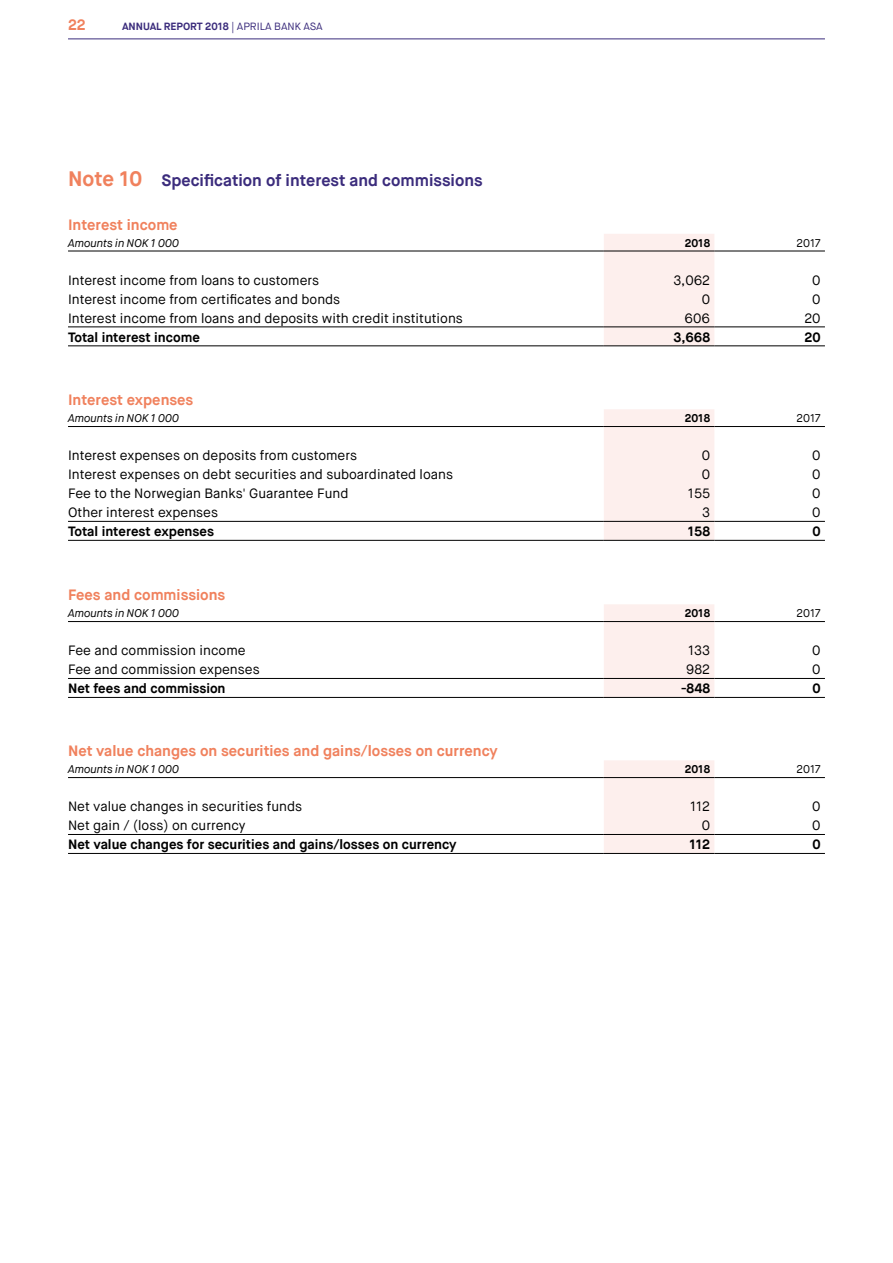
<style>
.page{position:relative;width:893px;height:1263px;background:#fff}
.page>*{position:absolute;margin:0;border:0;box-sizing:border-box;transform-origin:0 0}
.t1{font:700 16.5px "Maison Neue";color:#3b2c7c}
.t2{font:700 15px "Maison Neue";color:#f0815d}
.t3{font:13.5px "Maison Neue";color:#000}
.t4{font:700 13.5px "Maison Neue";color:#000}
.t5{font:italic 11.25px "Maison Neue";color:#000}
.t6{font:700 11.25px "Maison Neue";color:#000}
.t7{font:11.25px "Maison Neue";color:#000}
.t8{font:700 10.5px "Maison Neue";color:#3b2c7c}
.s1{font-weight:400}
.s2{font-size:21px;color:#f0815d}
</style>
<div class="page">
<hr style="left:68px;top:39px;width:757px;height:1px;background:#3b2c7c">
<div style="left:604px;top:234px;width:110px;height:112px;background:#fdefed"></div>
<hr style="left:68px;top:251px;width:536px;height:1px;background:#000">
<hr style="left:604px;top:251px;width:110px;height:1px;background:#000">
<hr style="left:714px;top:251px;width:111px;height:1px;background:#000">
<hr style="left:68px;top:327px;width:536px;height:1px;background:#000">
<hr style="left:604px;top:327px;width:110px;height:1px;background:#000">
<hr style="left:714px;top:327px;width:111px;height:1px;background:#000">
<hr style="left:68px;top:346px;width:536px;height:1px;background:#000">
<hr style="left:604px;top:346px;width:110px;height:1px;background:#000">
<hr style="left:714px;top:346px;width:111px;height:1px;background:#000">
<div style="left:604px;top:409px;width:110px;height:131px;background:#fdefed"></div>
<hr style="left:68px;top:426px;width:536px;height:1px;background:#000">
<hr style="left:604px;top:426px;width:110px;height:1px;background:#000">
<hr style="left:714px;top:426px;width:111px;height:1px;background:#000">
<hr style="left:68px;top:521px;width:536px;height:1px;background:#000">
<hr style="left:604px;top:521px;width:110px;height:1px;background:#000">
<hr style="left:714px;top:521px;width:111px;height:1px;background:#000">
<hr style="left:68px;top:540px;width:536px;height:1px;background:#000">
<hr style="left:604px;top:540px;width:110px;height:1px;background:#000">
<hr style="left:714px;top:540px;width:111px;height:1px;background:#000">
<div style="left:604px;top:604px;width:110px;height:93px;background:#fdefed"></div>
<hr style="left:68px;top:621px;width:536px;height:1px;background:#000">
<hr style="left:604px;top:621px;width:110px;height:1px;background:#000">
<hr style="left:714px;top:621px;width:111px;height:1px;background:#000">
<hr style="left:68px;top:678px;width:536px;height:1px;background:#000">
<hr style="left:604px;top:678px;width:110px;height:1px;background:#000">
<hr style="left:714px;top:678px;width:111px;height:1px;background:#000">
<hr style="left:68px;top:697px;width:536px;height:1px;background:#000">
<hr style="left:604px;top:697px;width:110px;height:1px;background:#000">
<hr style="left:714px;top:697px;width:111px;height:1px;background:#000">
<div style="left:604px;top:760px;width:110px;height:93px;background:#fdefed"></div>
<hr style="left:68px;top:777px;width:536px;height:1px;background:#000">
<hr style="left:604px;top:777px;width:110px;height:1px;background:#000">
<hr style="left:714px;top:777px;width:111px;height:1px;background:#000">
<hr style="left:68px;top:834px;width:536px;height:1px;background:#000">
<hr style="left:604px;top:834px;width:110px;height:1px;background:#000">
<hr style="left:714px;top:834px;width:111px;height:1px;background:#000">
<hr style="left:68px;top:853px;width:536px;height:1px;background:#000">
<hr style="left:604px;top:853px;width:110px;height:1px;background:#000">
<hr style="left:714px;top:853px;width:111px;height:1px;background:#000">
<p class="t2" style="left:68px;top:15px;width:19px">22</p>
<p class="t8" style="left:122px;top:20px;width:202px">ANNUAL REPORT 2018 <span class="s1">| APRILA BANK ASA</span></p>
<p class="t1" style="left:68px;top:170px;width:416px"><span class="s2">Note 10</span> Specification of interest and commissions</p>
<p class="t2" style="left:68px;top:215px;width:111px">Interest income</p>
<p class="t5" style="left:68px;top:236px;width:113px">Amounts in NOK 1 000</p>
<p class="t6" style="left:685px;top:236px;width:27px">2018</p>
<p class="t7" style="left:796px;top:236px;width:26px">2017</p>
<p class="t3" style="left:68px;top:271px;width:253px">Interest income from loans to customers</p>
<p class="t3" style="left:673px;top:271px;width:38px">3,062</p>
<p class="t3" style="left:812px;top:271px;width:10px">0</p>
<p class="t3" style="left:68px;top:290px;width:274px">Interest income from certificates and bonds</p>
<p class="t3" style="left:702px;top:290px;width:10px">0</p>
<p class="t3" style="left:812px;top:290px;width:10px">0</p>
<p class="t3" style="left:68px;top:309px;width:396px">Interest income from loans and deposits with credit institutions</p>
<p class="t3" style="left:685px;top:309px;width:27px">606</p>
<p class="t3" style="left:804px;top:309px;width:18px">20</p>
<p class="t4" style="left:68px;top:328px;width:133px">Total interest income</p>
<p class="t4" style="left:673px;top:328px;width:38px">3,668</p>
<p class="t4" style="left:804px;top:328px;width:18px">20</p>
<p class="t2" style="left:68px;top:390px;width:127px">Interest expenses</p>
<p class="t5" style="left:68px;top:411px;width:113px">Amounts in NOK 1 000</p>
<p class="t6" style="left:685px;top:411px;width:27px">2018</p>
<p class="t7" style="left:796px;top:411px;width:26px">2017</p>
<p class="t3" style="left:68px;top:447px;width:291px">Interest expenses on deposits from customers</p>
<p class="t3" style="left:702px;top:447px;width:10px">0</p>
<p class="t3" style="left:812px;top:447px;width:10px">0</p>
<p class="t3" style="left:68px;top:466px;width:387px">Interest expenses on debt securities and suboardinated loans</p>
<p class="t3" style="left:702px;top:466px;width:10px">0</p>
<p class="t3" style="left:812px;top:466px;width:10px">0</p>
<p class="t3" style="left:68px;top:485px;width:282px">Fee to the Norwegian Banks' Guarantee Fund</p>
<p class="t3" style="left:688px;top:485px;width:24px">155</p>
<p class="t3" style="left:812px;top:485px;width:10px">0</p>
<p class="t3" style="left:68px;top:504px;width:152px">Other interest expenses</p>
<p class="t3" style="left:702px;top:504px;width:9px">3</p>
<p class="t3" style="left:812px;top:504px;width:10px">0</p>
<p class="t4" style="left:68px;top:523px;width:148px">Total interest expenses</p>
<p class="t4" style="left:688px;top:523px;width:24px">158</p>
<p class="t4" style="left:812px;top:523px;width:10px">0</p>
<p class="t2" style="left:68px;top:585px;width:159px">Fees and commissions</p>
<p class="t5" style="left:68px;top:606px;width:113px">Amounts in NOK 1 000</p>
<p class="t6" style="left:685px;top:606px;width:27px">2018</p>
<p class="t7" style="left:796px;top:606px;width:26px">2017</p>
<p class="t3" style="left:68px;top:642px;width:179px">Fee and commission income</p>
<p class="t3" style="left:688px;top:642px;width:23px">133</p>
<p class="t3" style="left:812px;top:642px;width:10px">0</p>
<p class="t3" style="left:68px;top:661px;width:193px">Fee and commission expenses</p>
<p class="t3" style="left:686px;top:661px;width:25px">982</p>
<p class="t3" style="left:812px;top:661px;width:10px">0</p>
<p class="t4" style="left:68px;top:680px;width:159px">Net fees and commission</p>
<p class="t4" style="left:681px;top:680px;width:31px">-848</p>
<p class="t4" style="left:812px;top:680px;width:10px">0</p>
<p class="t2" style="left:68px;top:741px;width:431px">Net value changes on securities and gains/losses on currency</p>
<p class="t5" style="left:68px;top:762px;width:113px">Amounts in NOK 1 000</p>
<p class="t6" style="left:685px;top:762px;width:27px">2018</p>
<p class="t7" style="left:796px;top:762px;width:26px">2017</p>
<p class="t3" style="left:68px;top:798px;width:236px">Net value changes in securities funds</p>
<p class="t3" style="left:690px;top:798px;width:22px">112</p>
<p class="t3" style="left:812px;top:798px;width:10px">0</p>
<p class="t3" style="left:68px;top:817px;width:179px">Net gain / (loss) on currency</p>
<p class="t3" style="left:702px;top:817px;width:10px">0</p>
<p class="t3" style="left:812px;top:817px;width:10px">0</p>
<p class="t4" style="left:68px;top:836px;width:390px">Net value changes for securities and gains/losses on currency</p>
<p class="t4" style="left:689px;top:836px;width:22px">112</p>
<p class="t4" style="left:812px;top:836px;width:10px">0</p>
</div>
